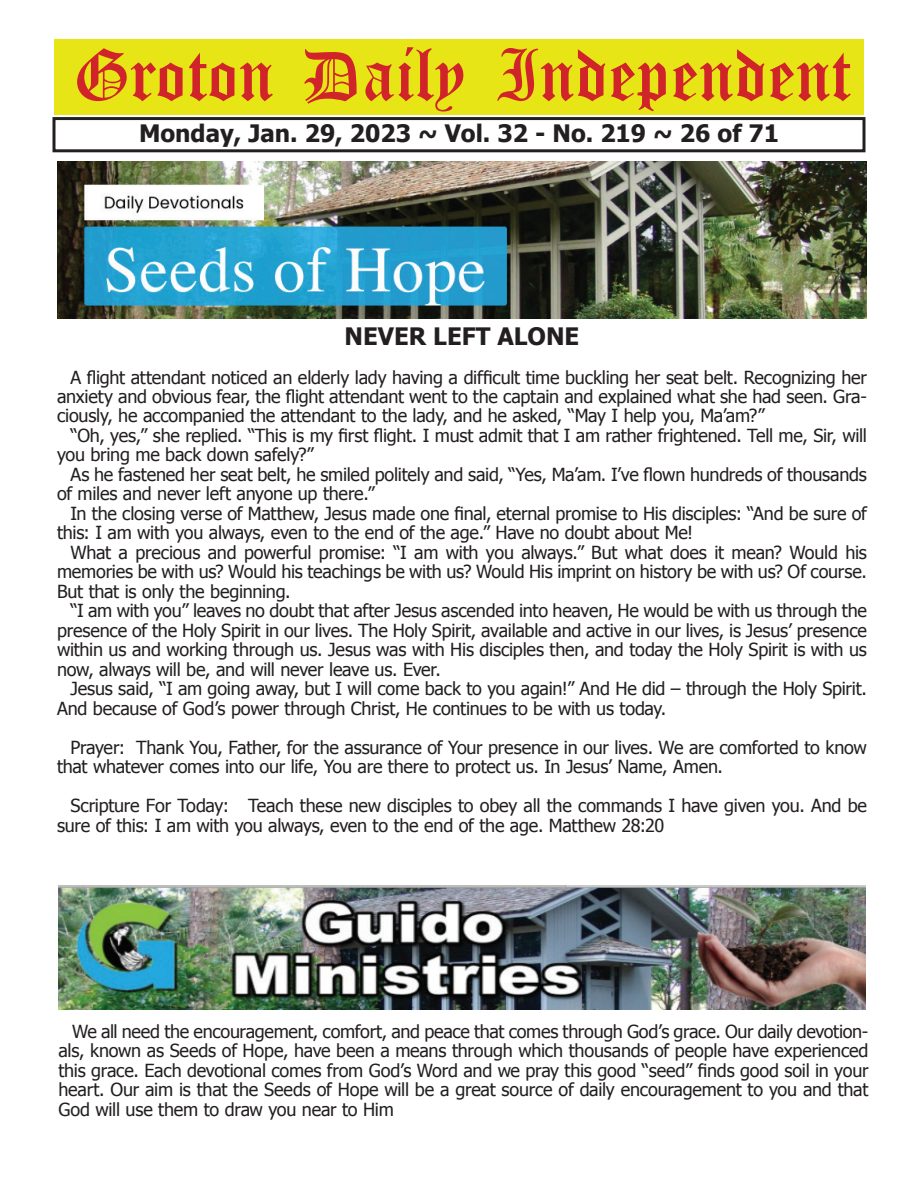
<style>
.page{position:relative;width:918px;height:1188px;background:#fff}
.page>*{position:absolute;margin:0;border:0;box-sizing:border-box;transform-origin:0 0}
.t1{font:54px "Old English Five";color:#d1232a}
.t2{font:700 24px "Tahoma";color:#231f20}
.t3{font:18px/19.5px "Tahoma";letter-spacing:-.015em;color:#231f20}
</style>
<div class="page">
<div style="left:52px;top:117px;width:814px;height:35px;border:3px solid #231f20"></div>
<div style="left:54px;top:40px;width:810px;height:75px;background:#e7e515"></div>
<img style="left:57px;top:162px;width:810px;height:156px">
<img style="left:59px;top:885px;width:807px;height:125px">
<h1 class="t1" style="left:73px;top:50px;width:779px">Groton Daily Independent</h1>
<h2 class="t2" style="left:139px;top:116px;width:642px">Monday, Jan. 29, 2023 ~ Vol. 32 - No. 219 ~ 26 of 71</h2>
<h2 class="t2" style="left:345px;top:319px;width:236px">NEVER LEFT ALONE</h2>
<p class="t3" style="left:57px;top:366px;width:811px;text-align:justify;text-indent:14px">A flight attendant noticed an elderly lady having a difficult time buckling her seat belt. Recognizing her anxiety and obvious fear, the flight attendant went to the captain and explained what she had seen. Gra&shy;ciously, he accompanied the attendant to the lady, and he asked, “May I help you, Ma’am?”</p>
<p class="t3" style="left:57px;top:425px;width:812px;text-indent:14px">“Oh, yes,” she replied. “This is my first flight. I must admit that I am rather frightened. Tell me, Sir, will you bring me back down safely?”</p>
<p class="t3" style="left:57px;top:464px;width:811px;text-indent:14px">As he fastened her seat belt, he smiled politely and said, “Yes, Ma’am. I’ve flown hundreds of thousands of miles and never left anyone up there.”</p>
<p class="t3" style="left:57px;top:503px;width:812px;text-indent:14px">In the closing verse of Matthew, Jesus made one final, eternal promise to His disciples: “And be sure of this: I am with you always, even to the end of the age.” Have no doubt about Me!</p>
<p class="t3" style="left:57px;top:542px;width:811px;text-align:justify;text-indent:14px">What a precious and powerful promise: “I am with you always.” But what does it mean? Would his memories be with us? Would his teachings be with us? Would His imprint on history be with us? Of course.<br>But that is only the beginning.</p>
<p class="t3" style="left:57px;top:600px;width:812px;text-align:justify;text-indent:14px">“I am with you” leaves no doubt that after Jesus ascended into heaven, He would be with us through the presence of the Holy Spirit in our lives. The Holy Spirit, available and active in our lives, is Jesus’ presence within us and working through us. Jesus was with His disciples then, and today the Holy Spirit is with us now, always will be, and will never leave us. Ever.</p>
<p class="t3" style="left:57px;top:678px;width:811px;text-indent:14px">Jesus said, “I am going away, but I will come back to you again!” And He did – through the Holy Spirit.<br>And because of God’s power through Christ, He continues to be with us today.</p>
<p class="t3" style="left:57px;top:737px;width:811px;text-indent:14px">Prayer: Thank You, Father, for the assurance of Your presence in our lives. We are comforted to know that whatever comes into our life, You are there to protect us. In Jesus’ Name, Amen.</p>
<p class="t3" style="left:57px;top:795px;width:812px;text-indent:14px">Scripture For Today: Teach these new disciples to obey all the commands I have given you. And be sure of this: I am with you always, even to the end of the age. Matthew 28:20</p>
<p class="t3" style="left:58px;top:1020px;width:812px;text-align:justify;text-indent:14px">We all need the encouragement, comfort, and peace that comes through God’s grace. Our daily devotion&shy;als, known as Seeds of Hope, have been a means through which thousands of people have experienced this grace. Each devotional comes from God’s Word and we pray this good “seed” finds good soil in your heart. Our aim is that the Seeds of Hope will be a great source of daily encouragement to you and that God will use them to draw you near to Him</p>
</div>
